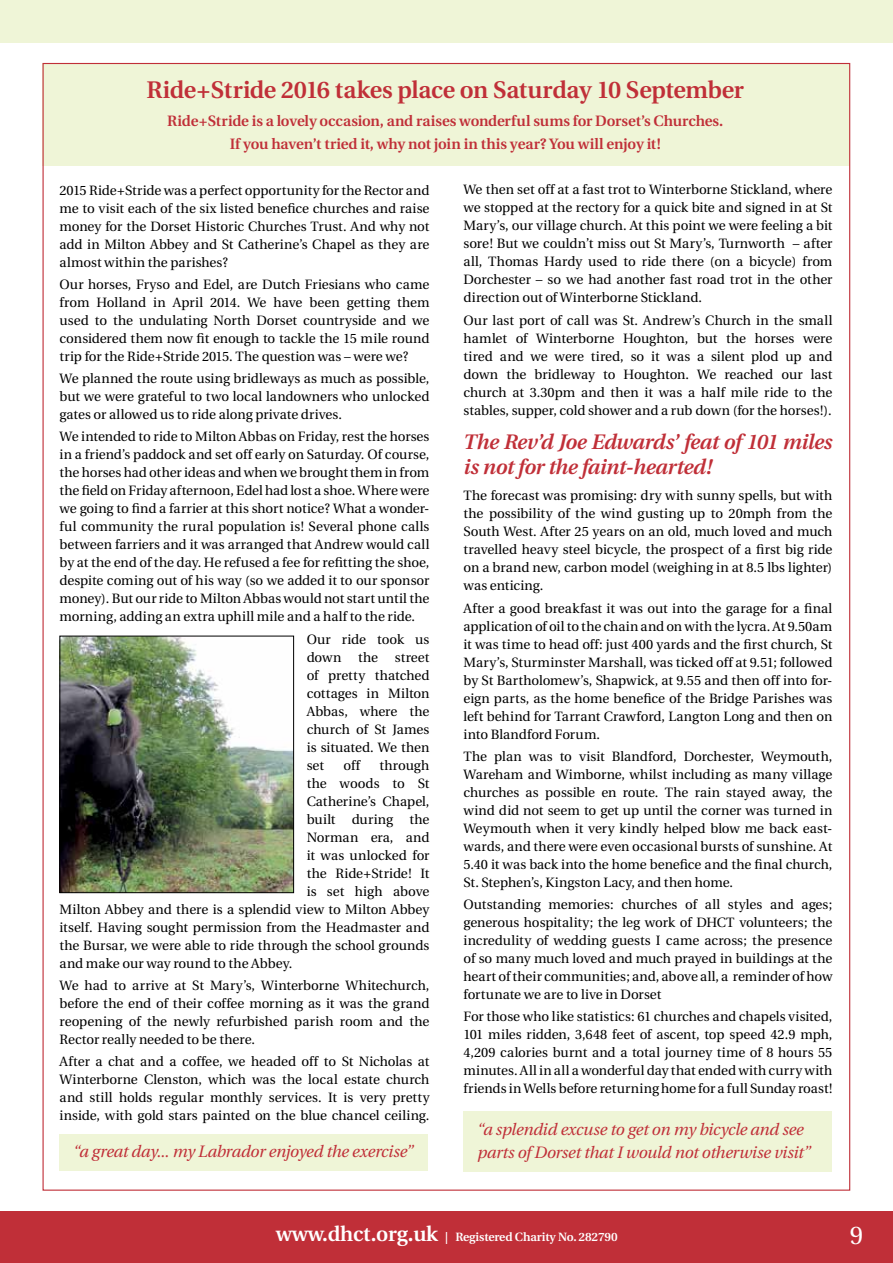
<style>
.page{position:relative;width:893px;height:1263px;background:#fff}
.page>*{position:absolute;margin:0;border:0;box-sizing:border-box;transform-origin:0 0}
.t1{font:25.5px "Utopia";color:#fff}
.t2{font:600 24px "Utopia";letter-spacing:-.015em;color:#c02f38}
.t3{font:italic 600 21px/25.2px "Utopia";letter-spacing:-.025em;color:#c02f38}
.t4{font:italic 16.5px/22.5px "Utopia";letter-spacing:-.015em;color:#c02f38}
.t5{font:600 15px/23.7px "Utopia";letter-spacing:-.01em;color:#c02f38;text-align:center}
.t6{font:13.5px/18px "Utopia";color:#000;text-align:justify}
.t7{font:13.5px "Utopia";letter-spacing:.02em;color:#000}
.t8{font:600 12px "Utopia";letter-spacing:-.01em;color:#fff}
.s1{font-size:21px}
</style>
<div class="page">
<div style="left:43px;top:64px;width:807px;height:102px;background:#eff5d7"></div>
<div style="left:0;top:1212px;width:893px;height:51px;background:#c02f38"></div>
<div style="left:0;top:0;width:893px;height:43px;background:#eff5d7"></div>
<div style="left:463px;top:1111px;width:369px;height:60px;background:#eff5d7"></div>
<img style="left:62px;top:638px;width:230px;height:253px">
<div style="left:60px;top:636px;width:234px;height:257px;border:1px solid #000"></div>
<div style="left:60px;top:1134px;width:368px;height:37px;background:#eff5d7"></div>
<h2 class="t2" style="left:146px;top:76px;width:599px">Ride+Stride 2016 takes place on Saturday 10 September</h2>
<p class="t5" style="left:167px;top:109px;width:558px">Ride+Stride is a lovely occasion, and raises wonderful sums for Dorset’s Churches.<br>If you haven’t tried it, why not join in this year? You will enjoy it!</p>
<p class="t6" style="left:60px;top:181px;width:371px">2015 Ride+Stride was a perfect opportunity for the Rector and me to visit each of the six listed benefice churches and raise money for the Dorset Historic Churches Trust. And why not add in Milton Abbey and St Catherine’s Chapel as they are almost within the parishes?</p>
<p class="t6" style="left:60px;top:276px;width:371px">Our horses, Fryso and Edel, are Dutch Friesians who came from Holland in April 2014. We have been getting them used to the undulating North Dorset countryside and we considered them now fit enough to tackle the 15 mile round trip for the Ride+Stride 2015. The question was – were we?</p>
<p class="t6" style="left:60px;top:370px;width:371px">We planned the route using bridleways as much as possible, but we were grateful to two local landowners who unlocked gates or allowed us to ride along private drives.</p>
<p class="t6" style="left:60px;top:428px;width:371px">We intended to ride to Milton Abbas on Friday, rest the horses in a friend’s paddock and set off early on Saturday. Of course, the horses had other ideas and when we brought them in from the field on Friday afternoon, Edel had lost a shoe. Where were we going to find a farrier at this short notice? What a wonder&shy;ful community the rural population is! Several phone calls between farriers and it was arranged that Andrew would call by at the end of the day. He refused a fee for refitting the shoe, despite coming out of his way (so we added it to our sponsor money). But our ride to Milton Abbas would not start until the morning, adding an extra uphill mile and a half to the ride.</p>
<p class="t6" style="left:307px;top:630px;width:124px">Our ride took us down the street of pretty thatched cottages in Milton Abbas, where the church of St James is situated. We then set</p>
<p class="t6" style="left:463px;top:181px;width:370px">We then set off at a fast trot to Winterborne Stickland, where we stopped at the rectory for a quick bite and signed in at St Mary’s, our village church. At this point we were feeling a bit sore! But we couldn’t miss out St Mary’s, Turnworth – after all, Thomas Hardy used to ride there (on a bicycle) from Dorchester – so we had another fast road trot in the other direction out of Winterborne Stickland.</p>
<p class="t6" style="left:463px;top:311px;width:370px">Our last port of call was St. Andrew’s Church in the small hamlet of Winterborne Houghton, but the horses were tired and we were tired, so it was a silent plod up and down the bridleway to Houghton. We reached our last church at 3.30pm and then it was a half mile ride to the stables, supper, cold shower and a rub down (for the horses!).</p>
<h3 class="t3" style="left:463px;top:429px;width:370px">The Rev’d Joe Edwards’ feat of 101 miles is not for the faint-hearted!</h3>
<p class="t6" style="left:463px;top:487px;width:370px">The forecast was promising: dry with sunny spells, but with the possibility of the wind gusting up to 20mph from the South West. After 25 years on an old, much loved and much travelled heavy steel bicycle, the prospect of a first big ride on a brand new, carbon model (weighing in at 8.5 lbs lighter) was enticing.</p>
<p class="t6" style="left:463px;top:599px;width:370px">After a good breakfast it was out into the garage for a final application of oil to the chain and on with the lycra. At 9.50am it was time to head off: just 400 yards and the first church, St Mary’s, Sturminster Marshall, was ticked off at 9.51; followed by St Bartholomew’s, Shapwick, at 9.55 and then off into for&shy;eign parts, as the home benefice of the Bridge Parishes was left behind for Tarrant Crawford, Langton Long and then on into Blandford Forum.</p>
<p class="t6" style="left:463px;top:747px;width:370px">The plan was to visit Blandford, Dorchester, Weymouth, Wareham and Wimborne, whilst including as many village churches as possible en route. The rain stayed away, the wind did not seem to get up until the corner was turned in Weymouth when it very kindly helped blow me back east&shy;wards, and there were even occasional bursts of sunshine. At 5.40 it was back into the home benefice and the final church, St. Stephen’s, Kingston Lacy, and then home.</p>
<p class="t6" style="left:463px;top:896px;width:370px">Outstanding memories: churches of all styles and ages; generous hospitality; the leg work of DHCT volunteers; the incredulity of wedding guests I came across; the presence of so many much loved and much prayed in buildings at the heart of their communities; and, above all, a reminder of how fortunate we are to live in Dorset</p>
<p class="t6" style="left:463px;top:1008px;width:370px">For those who like statistics: 61 churches and chapels visited, 101 miles ridden, 3,648 feet of ascent, top speed 42.9 mph, 4,209 calories burnt and a total journey time of 8 hours 55 minutes. All in all a wonderful day that ended with curry with friends in Wells before returning home for a full Sunday roast!</p>
<p class="t6" style="left:343px;top:756px;width:18px">off</p>
<p class="t6" style="left:379px;top:756px;width:52px">through</p>
<p class="t6" style="left:307px;top:774px;width:124px">the woods to St</p>
<p class="t6" style="left:307px;top:792px;width:124px">Catherine’s Chapel,</p>
<p class="t7" style="left:307px;top:812px;width:124px">built during the</p>
<p class="t6" style="left:307px;top:828px;width:124px">Norman era, and</p>
<p class="t6" style="left:307px;top:846px;width:124px">it was unlocked for</p>
<p class="t6" style="left:307px;top:864px;width:124px">the Ride+Stride! It</p>
<p class="t6" style="left:307px;top:882px;width:124px">is set high above</p>
<p class="t6" style="left:60px;top:900px;width:371px">Milton Abbey and there is a splendid view to Milton Abbey</p>
<p class="t6" style="left:60px;top:918px;width:371px">itself. Having sought permission from the Headmaster and</p>
<p class="t6" style="left:60px;top:936px;width:371px">the Bursar, we were able to ride through the school grounds</p>
<p class="t6" style="left:60px;top:954px;width:234px">and make our way round to the Abbey.</p>
<p class="t6" style="left:60px;top:976px;width:371px">We had to arrive at St Mary’s, Winterborne Whitechurch, before the end of their coffee morning as it was the grand reopening of the newly refurbished parish room and the Rector really needed to be there.</p>
<p class="t6" style="left:60px;top:1053px;width:371px">After a chat and a coffee, we headed off to St Nicholas at Winterborne Clenston, which was the local estate church and still holds regular monthly services. It is very pretty inside, with gold stars painted on the blue chancel ceiling.</p>
<p class="t4" style="left:477px;top:1118px;width:335px">“a splendid excuse to get on my bicycle and see parts of Dorset that I would not otherwise visit”</p>
<p class="t4" style="left:74px;top:1140px;width:342px">“a great day... my Labrador enjoyed the exercise”</p>
<p class="t8" style="left:276px;top:1230px;width:343px"><span class="s1">www.dhct.org.uk</span> | Registered Charity No. 282790</p>
<h1 class="t1" style="left:850px;top:1221px;width:15px">9</h1>
</div>
